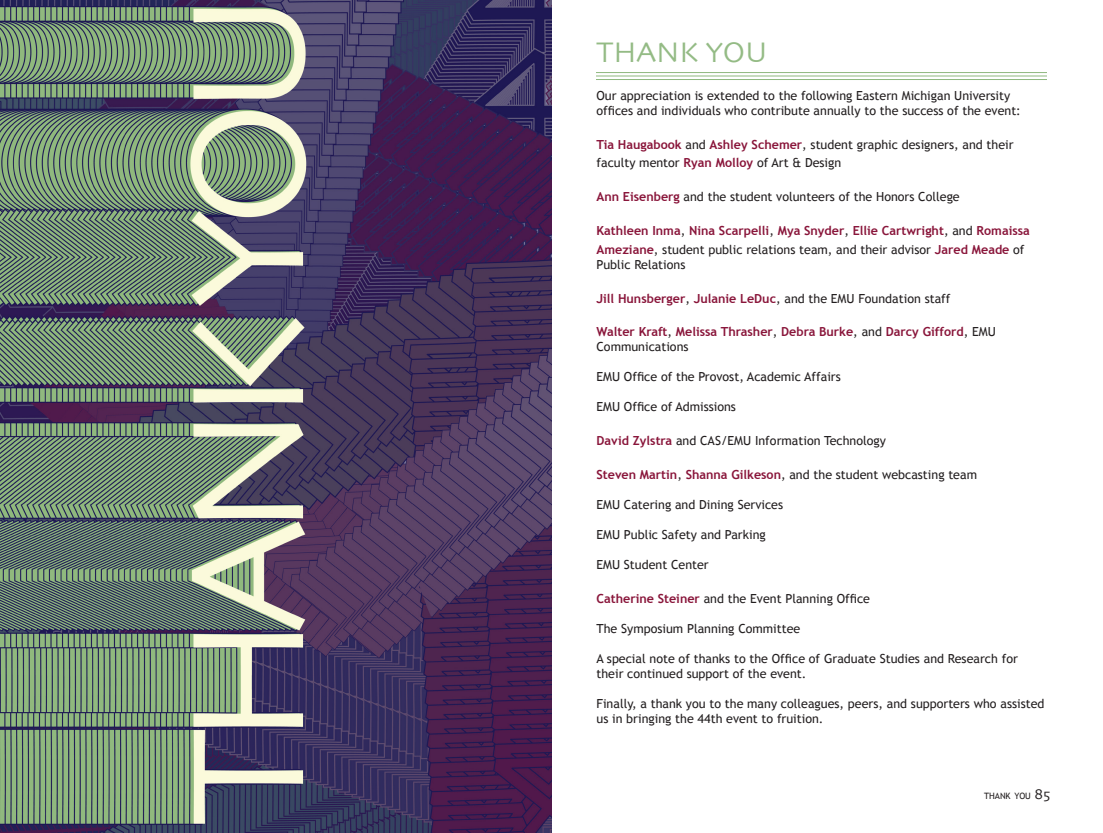
<style>
.page{position:relative;width:1103px;height:833px;background:#fff}
.page>*{position:absolute;margin:0;border:0;box-sizing:border-box;transform-origin:0 0}
.t1{font:29.62px "Skia";color:#94bb85}
.t2{font:12.5px/15px "Trebuchet MS";color:#231f20}
.t3{font:700 12.5px/18.8px "Trebuchet MS";color:#89153a}
.t4{font:8.75px "Trebuchet MS";color:#231f20}
.s1{font-weight:700;color:#89153a}
.s2{font-weight:400;color:#231f20}
.s3{font-family:"Skia";font-size:15px}
</style>
<div class="page">
<img style="left:0;top:0;width:551px;height:832px">
<hr style="left:596px;top:72px;width:450px;height:1px;background:#8eb87e">
<hr style="left:596px;top:75px;width:450px;height:1px;background:#8eb87e">
<hr style="left:596px;top:79px;width:450px;height:1px;background:#8eb87e">
<p class="t1" style="left:596px;top:35px;width:173px">THANK YOU</p>
<p class="t2" style="left:596px;top:88px;width:426px">Our appreciation is extended to the following Eastern Michigan University offices and individuals who contribute annually to the success of the event:</p>
<p class="t2" style="left:596px;top:135px;width:418px;line-height:18.8px"><span class="s1">Tia Haugabook</span> and <span class="s1">Ashley Schemer</span>, student graphic designers, and their faculty mentor <span class="s1">Ryan Molloy</span> of Art &amp; Design</p>
<p class="t2" style="left:596px;top:189px;width:365px"><span class="s1">Ann Eisenberg</span> and the student volunteers of the Honors College</p>
<p class="t3" style="left:596px;top:221px;width:435px">Kathleen Inma<span class="s2">,</span> Nina Scarpelli<span class="s2">,</span> Mya Snyder<span class="s2">,</span> Ellie Cartwright<span class="s2">, and</span> Romaissa<br>Ameziane<span class="s2">, student public relations team, and their advisor</span> Jared Meade <span class="s2">of</span></p>
<p class="t2" style="left:596px;top:257px;width:90px">Public Relations</p>
<p class="t3" style="left:596px;top:289px;width:355px">Jill Hunsberger<span class="s2">,</span> Julanie LeDuc<span class="s2">, and the EMU Foundation staff</span></p>
<p class="t3" style="left:596px;top:324px;width:401px;line-height:15px">Walter Kraft<span class="s2">,</span> Melissa Thrasher<span class="s2">,</span> Debra Burke<span class="s2">, and</span> Darcy Gifford<span class="s2">, EMU<br>Communications</span></p>
<p class="t2" style="left:596px;top:369px;width:246px">EMU Office of the Provost, Academic Affairs</p>
<p class="t2" style="left:596px;top:399px;width:141px">EMU Office of Admissions</p>
<p class="t2" style="left:596px;top:433px;width:291px"><span class="s1">David Zylstra</span> and CAS/EMU Information Technology</p>
<p class="t2" style="left:596px;top:467px;width:382px"><span class="s1">Steven Martin</span>, <span class="s1">Shanna Gilkeson</span>, and the student webcasting team</p>
<p class="t2" style="left:596px;top:497px;width:188px">EMU Catering and Dining Services</p>
<p class="t2" style="left:596px;top:527px;width:171px">EMU Public Safety and Parking</p>
<p class="t2" style="left:596px;top:557px;width:114px">EMU Student Center</p>
<p class="t2" style="left:596px;top:591px;width:275px"><span class="s1">Catherine Steiner</span> and the Event Planning Office</p>
<p class="t2" style="left:596px;top:621px;width:205px">The Symposium Planning Committee</p>
<p class="t2" style="left:596px;top:651px;width:423px">A special note of thanks to the Office of Graduate Studies and Research for their continued support of the event.</p>
<p class="t2" style="left:596px;top:696px;width:449px">Finally, a thank you to the many colleagues, peers, and supporters who assisted us in bringing the 44th event to fruition.</p>
<p class="t4" style="left:984px;top:791px;width:68px">THANK YOU <span class="s3">85</span></p>
</div>
